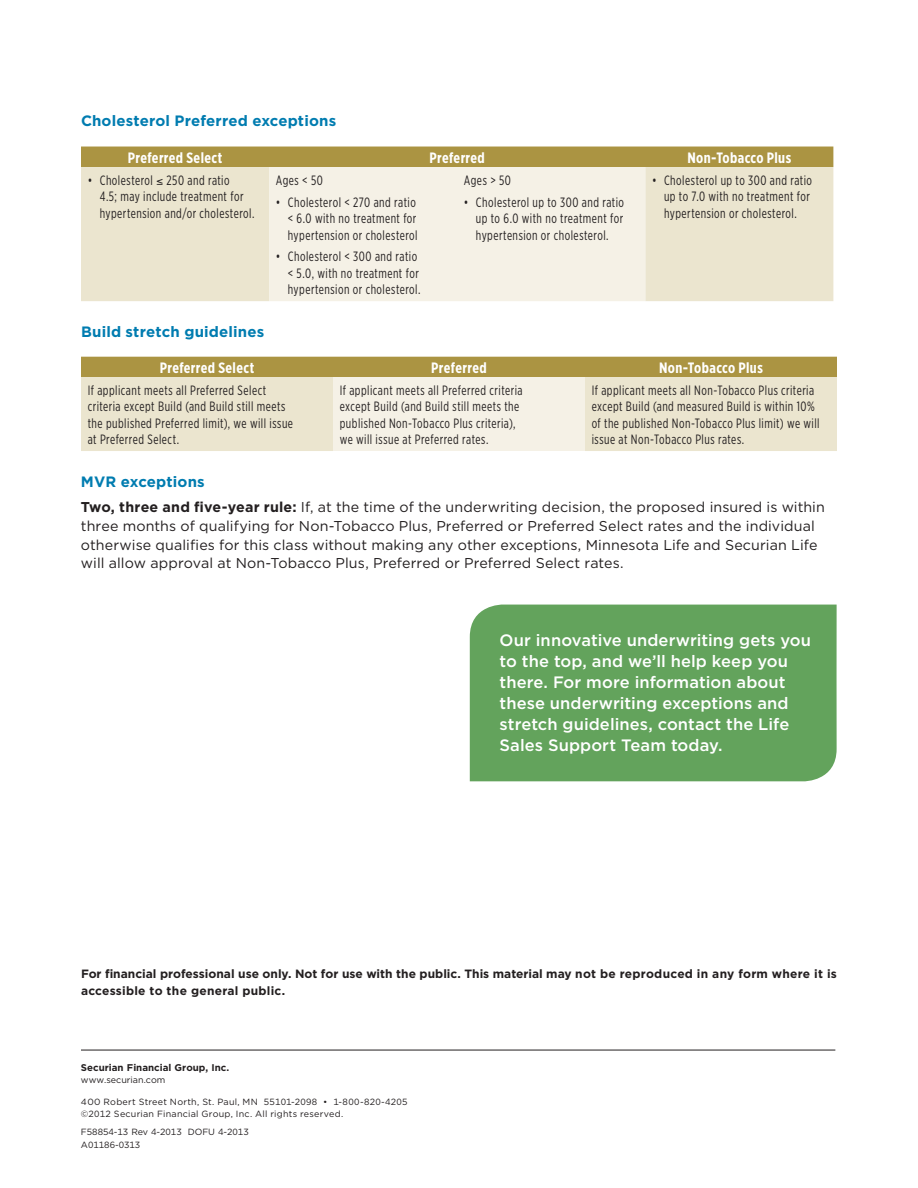
<style>
.page{position:relative;width:918px;height:1188px;background:#fff}
.page>*{position:absolute;margin:0;border:0;box-sizing:border-box;transform-origin:0 0}
.Intro{font:500 16.5px/21px "Gotham";letter-spacing:.005em;color:#fff}
.Table_Head{font:700 15px "Gotham X Narrow";letter-spacing:.025em;color:#fff}
.Subhead{font:700 15px "Gotham";letter-spacing:.01em;color:#007cb0}
.Body_1_9_5_12_5{font:14.25px/18.8px "Gotham";letter-spacing:.005em;color:#231f20}
.Table_Body{font:13.5px/16.5px "Gotham X Narrow";letter-spacing:.04em;color:#231f20;scale:.9 1}
.t1{font:700 12px/16.5px "Gotham";letter-spacing:.005em;color:#231f20}
.t2{font:700 9.75px "Gotham";color:#231f20}
.t3{font:9px/12.8px "Gotham";letter-spacing:.02em;color:#231f20}
.t4{font:9px/12.8px "Gotham";color:#231f20}
.s1{font-weight:700}
</style>
<div class="page">
<div style="left:470px;top:605px;width:367px;height:176px;background:#63a35c"></div>
<hr style="left:81px;top:1050px;width:754px;height:1px;background:#231f20">
<div style="left:81px;top:147px;width:752px;height:20px;background:#ab9442"></div>
<div style="left:81px;top:167px;width:752px;height:134px;background:#ebe5cf"></div>
<div style="left:269px;top:167px;width:376px;height:134px;background:#f5f1e6"></div>
<div style="left:81px;top:357px;width:756px;height:20px;background:#ab9442"></div>
<div style="left:81px;top:377px;width:756px;height:74px;background:#ebe5cf"></div>
<div style="left:333px;top:377px;width:252px;height:74px;background:#f5f1e6"></div>
<p class="Subhead" style="left:81px;top:111px;width:257px">Cholesterol Preferred exceptions</p>
<p class="Table_Head" style="left:128px;top:148px;width:96px">Preferred Select</p>
<p class="Table_Head" style="left:429px;top:148px;width:57px">Preferred</p>
<p class="Table_Head" style="left:687px;top:148px;width:105px">Non-Tobacco Plus</p>
<p class="Table_Body" style="left:100px;top:171px;width:173px;text-indent:-12px">• Cholesterol ≤ 250 and ratio<br>4.5; may include treatment for hypertension and/or cholesterol.</p>
<p class="Table_Body" style="left:276px;top:171px;width:54px">Ages &lt; 50</p>
<p class="Table_Body" style="left:664px;top:171px;width:166px;text-indent:-12px">• Cholesterol up to 300 and ratio up to 7.0 with no treatment for hypertension or cholesterol.</p>
<p class="Table_Body" style="left:464px;top:171px;width:54px">Ages &gt; 50</p>
<p class="Table_Body" style="left:476px;top:193px;width:166px;text-align:justify;text-indent:-12px">• Cholesterol up to 300 and ratio up to 6.0 with no treatment for hypertension or cholesterol.</p>
<p class="Table_Body" style="left:288px;top:193px;width:146px;text-indent:-12px">• Cholesterol &lt; 270 and ratio &lt; 6.0 with no treatment for hypertension or cholesterol</p>
<p class="Table_Body" style="left:288px;top:248px;width:149px;text-indent:-12px">• Cholesterol &lt; 300 and ratio &lt; 5.0, with no treatment for hypertension or cholesterol.</p>
<p class="Subhead" style="left:81px;top:321px;width:185px">Build stretch guidelines</p>
<p class="Table_Head" style="left:160px;top:358px;width:96px">Preferred Select</p>
<p class="Table_Head" style="left:431px;top:358px;width:57px">Preferred</p>
<p class="Table_Head" style="left:659px;top:358px;width:105px">Non-Tobacco Plus</p>
<p class="Table_Body" style="left:88px;top:382px;width:230px">If applicant meets all Preferred Select criteria except Build (and Build still meets the published Preferred limit), we will issue at Preferred Select.</p>
<p class="Table_Body" style="left:340px;top:382px;width:205px">If applicant meets all Preferred criteria except Build (and Build still meets the published Non-Tobacco Plus criteria), we will issue at Preferred rates.</p>
<p class="Table_Body" style="left:592px;top:382px;width:255px">If applicant meets all Non-Tobacco Plus criteria except Build (and measured Build is within 10% of the published Non-Tobacco Plus limit) we will issue at Non-Tobacco Plus rates.</p>
<p class="Subhead" style="left:81px;top:471px;width:125px">MVR exceptions</p>
<p class="Body_1_9_5_12_5" style="left:81px;top:497px;width:745px"><span class="s1">Two, three and five-year rule:</span> If, at the time of the underwriting decision, the proposed insured is within three months of qualifying for Non-Tobacco Plus, Preferred or Preferred Select rates and the individual otherwise qualifies for this class without making any other exceptions, Minnesota Life and Securian Life will allow approval at Non-Tobacco Plus, Preferred or Preferred Select rates.</p>
<p class="Intro" style="left:500px;top:630px;width:313px">Our innovative underwriting gets you to the top, and we’ll help keep you there. For more information about these underwriting exceptions and stretch guidelines, contact the Life Sales Support Team today.</p>
<p class="t1" style="left:81px;top:966px;width:757px">For financial professional use only. Not for use with the public. This material may not be reproduced in any form where it is accessible to the general public.</p>
<p class="t2" style="left:81px;top:1061px;width:150px">Securian Financial Group, Inc.</p>
<p class="t4" style="left:81px;top:1073px;width:86px">www.securian.com</p>
<p class="t3" style="left:81px;top:1095px;width:328px">400 Robert Street North, St. Paul, MN 55101-2098 • 1-800-820-4205 ©2012 Securian Financial Group, Inc. All rights reserved.</p>
<p class="t4" style="left:81px;top:1126px;width:169px">F58854-13 Rev 4-2013 DOFU 4-2013<br>A01186-0313</p>
</div>
